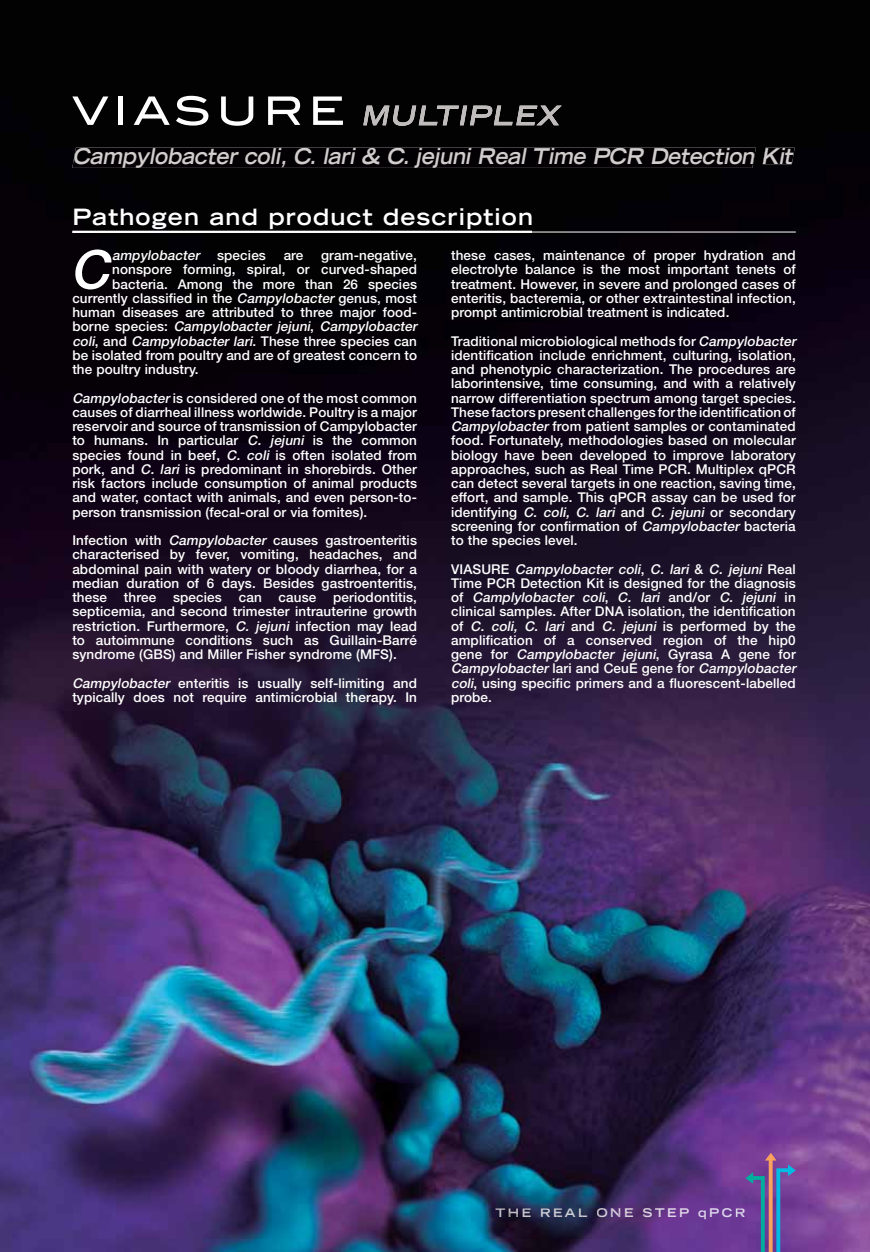
<style>
.page{position:relative;width:870px;height:1252px;background:#fff}
.page>*{position:absolute;margin:0;border:0;box-sizing:border-box;transform-origin:0 0}
.t1{font:italic 500 53.4px "Helvetica Neue";color:#fff}
.t2{font:700 expanded 22.5px "Trade Gothic LT Std";letter-spacing:.05em;color:#fff}
.t3{font:italic 700 expanded 21.9px "Trade Gothic LT Std";color:#d1cdcd;scale:.9 1}
.t4{font:500 13.5px/14.2px "Helvetica Neue";letter-spacing:.01em;color:#fff;text-align:justify}
.t5{font:italic 500 13.5px "Helvetica Neue";letter-spacing:.01em;color:#fff}
.t6{font:700 expanded 12px "Trade Gothic LT Std";letter-spacing:.2em;color:#ceccd3}
.s1{font-style:normal}
.s2{font-style:italic}
.s3{color:#c7c3c9}
.s4{color:#c9c5cc}
.s5{color:#cac4cb}
.s6{color:#d4cdd7}
.s7{color:#dcd3df}
.s8{color:#ddd5e4}
.s9{color:#ded5e6}
.s10{color:#ded6e9}
.s11{color:#ded7eb}
.s12{color:#ddd6eb}
</style>
<div class="page">
<img style="left:0;top:0;width:869px;height:1252px">
<svg style="left:72px;top:96px;width:36px;height:29px"></svg>
<hr style="left:119px;top:96px;width:4px;height:29px;background:#fff">
<svg style="left:134px;top:96px;width:36px;height:29px"></svg>
<svg style="left:176px;top:96px;width:32px;height:30px"></svg>
<svg style="left:221px;top:96px;width:32px;height:30px"></svg>
<svg style="left:268px;top:96px;width:32px;height:29px"></svg>
<svg style="left:313px;top:96px;width:30px;height:29px"></svg>
<img style="left:489px;top:1208px;width:163px;height:9px">
<svg style="left:655px;top:1208px;width:9px;height:9px"></svg>
<img style="left:668px;top:1208px;width:23px;height:9px">
<div style="left:72px;top:148px;width:683px;height:20px;background:#020003"></div>
<img style="left:762px;top:148px;width:32px;height:16px">
<img style="left:363px;top:106px;width:198px;height:20px">
<svg style="left:698px;top:1153px;width:97px;height:99px;background:#6b4895"></svg>
<hr style="left:72px;top:231px;width:460px;height:2px;background:#fff">
<hr style="left:72px;top:232px;width:723px;height:1px;background:#fff">
<h3 class="t3" style="left:72px;top:147px;width:805px">Campylobacter coli, C. lari &amp; C. jej uni Real Time PCR Detection Kit</h3>
<h2 class="t2" style="left:72px;top:208px;width:462px">Pathogen and product description</h2>
<h1 class="t1" style="left:70px;top:250px;width:49px">C</h1>
<p class="t5" style="left:112px;top:250px;width:155px">ampylobacter <span class="s1">s p e c i e s</span></p>
<p class="t4" style="left:283px;top:249px;width:21px">are</p>
<p class="t4" style="left:321px;top:249px;width:97px">gram-negative,</p>
<p class="t4" style="left:451px;top:249px;width:346px">these cases, maintenance of proper hydration and electrolyte balance is the most important tenets of treatment. However, in severe and prolonged cases of enteritis, bacteremia, or other extraintestinal infection, prompt antimicrobial treatment is indicated.</p>
<p class="t4" style="left:451px;top:335px;width:348px;text-align:left">Traditional microbiological methods for <span class="s2">Campylobacter </span>identification include enrichment, culturing, isolation, and phenotypic characterization. The procedures are laborintensive, time consuming, and with a relatively narrow differentiation spectrum among target species.<br>These factors present challenges for the identification of <span class="s2">Campylobacter</span> from patient samples or contaminated food. Fortunately, methodologies based on molecular biology have been developed to improve laboratory approaches, such as Real Time PCR. Multiplex qPCR can detect several targets in one reaction, saving time, effort, and sample. This qPCR assay can be used for identifying <span class="s2">C. coli, C. lari</span> and <span class="s2">C. jejuni</span> or secondary screening for confirmation of <span class="s2">Campylobacter</span> bacteria to the species level.</p>
<p class="t4" style="left:451px;top:563px;width:348px;text-align:left">V I A S U R E <span class="s2">Campylobacter coli</span>, <span class="s2">C. lari</span> &amp; <span class="s2">C. jejuni</span> R e a l Time PCR Detection Kit is designed for the diagnosis o f <span class="s2">Camplylobacter coli</span>, <span class="s2">C. lari</span> a n d / o r <span class="s2">C. jejuni</span> i n clinical samples. After DNA isolation, the identification of <span class="s2">C. coli, C. lari</span> and <span class="s2">C. jejuni</span> is performed by the amplification of a conserved region of the hip0 gene for <span class="s2">Campylobacter jejuni</span>, Gyrasa A gene for <span class="s2">Campylobacter</span> l a r i a n d C e u E g e n e f o r <span class="s2">Campylobacter coli</span>, using specific primers and a fluorescent-labelled probe.</p>
<p class="t4" style="left:112px;top:264px;width:306px">nonspore forming, spiral, or curved-shaped</p>
<p class="t4" style="left:112px;top:278px;width:306px">bacteria. Among the more than 26 species</p>
<p class="t4" style="left:72px;top:292px;width:346px">currently classified in the <span class="s2">Campylobacter</span> genus, most</p>
<p class="t4" style="left:72px;top:306px;width:346px">human diseases are attributed to three major food-</p>
<p class="t5" style="left:72px;top:322px;width:348px"><span class="s1">b o r n e s p e c i e s :</span> Campylobacter jejuni<span class="s1">,</span> Campylobacter</p>
<p class="t4" style="left:72px;top:335px;width:346px"><span class="s2">coli</span>, and <span class="s2">Campylobacter lari</span>. These three species can</p>
<p class="t4" style="left:72px;top:349px;width:346px">be isolated from poultry and are of greatest concern to</p>
<p class="t4" style="left:72px;top:363px;width:128px">the poultry industry.</p>
<p class="t4" style="left:72px;top:392px;width:346px"><span class="s2">Campylobacter</span> is considered one of the most common causes of diarrheal illness worldwide. Poultry is a major reservoir and source of transmission of Campylobacter to humans. In particular <span class="s2">C. jejuni</span> is the common species found in beef, <span class="s2">C. coli</span> is often isolated from pork, and <span class="s2">C. lari</span> is predominant in shorebirds. Other risk factors include consumption of animal products and water, contact with animals, and even person-to&shy;person transmission (fecal-oral or via fomites).</p>
<p class="t4" style="left:72px;top:534px;width:346px">Infection with <span class="s2">Campylobacter</span> causes gastroenteritis characterised by fever, vomiting, headaches, and abdominal pain with watery or bloody diarrhea, for a median duration of 6 days. Besides gastroenteritis, these three species can cause periodontitis, septicemia, and second trimester intrauterine growth restriction. Furthermore, <span class="s2">C. jejuni</span> infection may lead to autoimmune conditions such as Guillain-Barré syndrome (GBS) and Miller Fisher syndrome (MFS).</p>
<p class="t4" style="left:72px;top:677px;width:346px"><span class="s2">Campylobacter</span> enteritis is usually self-limiting and typically does not require antimicrobial therapy. In</p>
<p class="t6" style="left:495px;top:1207px;width:251px"><span class="s3">TH</span><span class="s4">E R</span>EAL <span class="s5">O</span><span class="s6">N</span><span class="s7">E S</span><span class="s8">T</span><span class="s9">EP</span> <span class="s10">q</span><span class="s11">P</span><span class="s12">C</span><span class="s11">R</span></p>
</div>
